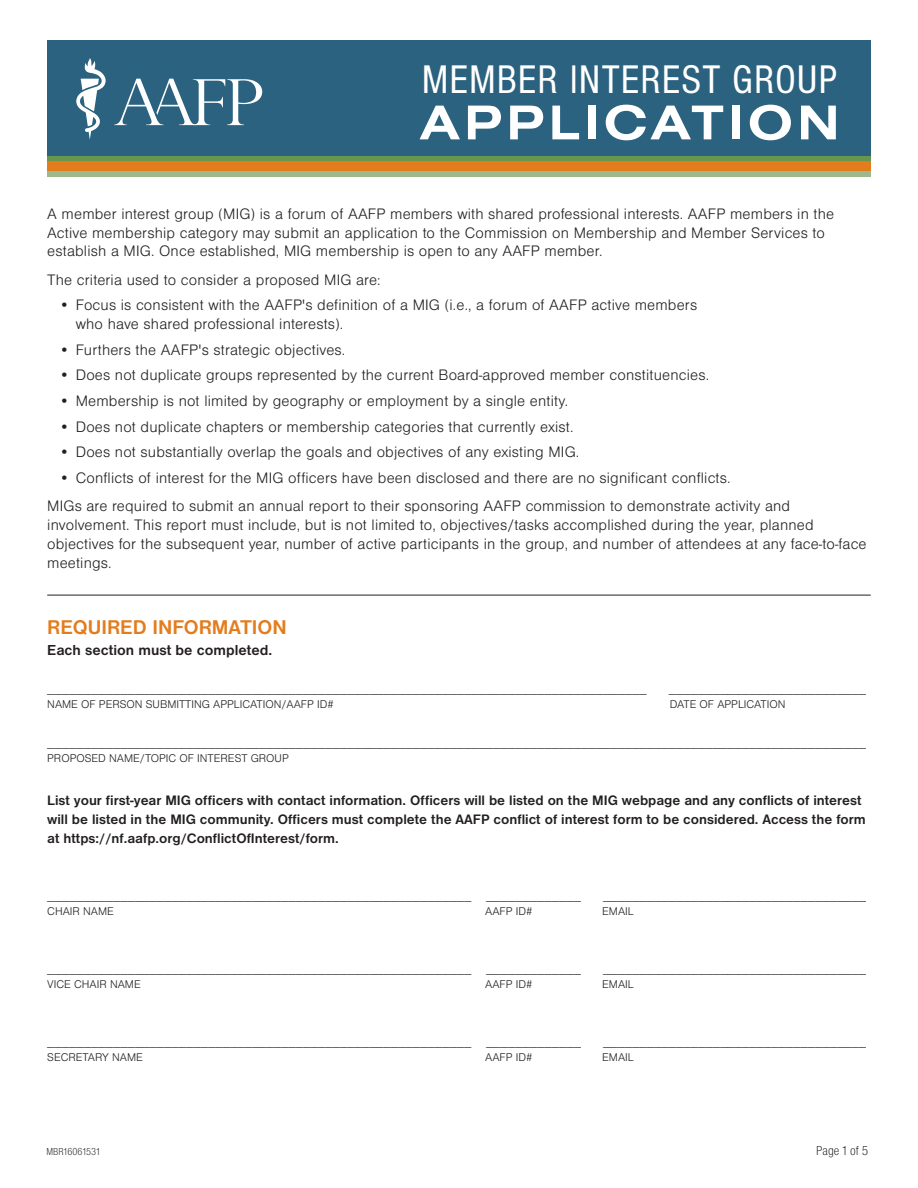
<style>
.page{position:relative;width:918px;height:1188px;background:#fff}
.page>*{position:absolute;margin:0;border:0;box-sizing:border-box;transform-origin:0 0}
.t1{font:50.7px "Nimbus San D Bold Exte";letter-spacing:.09em;color:#fff}
.t2{font:condensed 41.4px "Nimbus San D";letter-spacing:.02em;color:#fff}
.t3{font:700 20.7px "Nimbus San D";color:#e37c1c}
.t4{font:15.75px/18.9px "Nimbus San D Ligh";letter-spacing:.01em;color:#231f20}
.t5{font:700 15px "Nimbus San D";color:#231f20}
.t6{font:14.7px "Nimbus San D Ligh";color:#231f20}
.t7{font:700 14.25px/18.8px "Nimbus San D";color:#231f20}
.t8{font:13.5px "Nimbus San D Ligh Cond";letter-spacing:.01em;color:#231f20}
.t9{font:11.7px "Nimbus San D Ligh";color:#231f20}
.t10{font:10.5px "Nimbus San D Ligh Cond";letter-spacing:.01em;color:#231f20}
</style>
<div class="page">
<div style="left:47px;top:167px;width:824px;height:10px;background:#9db88a"></div>
<div style="left:47px;top:160px;width:824px;height:11px;background:#e37c1c"></div>
<div style="left:47px;top:40px;width:824px;height:118px;background:#2b627f"></div>
<svg style="left:114px;top:79px;width:148px;height:46px"></svg>
<svg style="left:76px;top:58px;width:30px;height:82px"></svg>
<hr style="left:47px;top:157px;width:824px;height:4px;background:#67964f">
<hr style="left:47px;top:595px;width:824px;height:1px;background:#231f20">
<p class="t2" style="left:422px;top:57px;width:417px">MEMBER INTEREST GROUP</p>
<p class="t1" style="left:420px;top:94px;width:421px">APPLICATION</p>
<p class="t4" style="left:47px;top:204px;width:788px">A member interest group (MIG) is a forum of AAFP members with shared professional interests. AAFP members in the<br>Active membership category may submit an application to the Commission on Membership and Member Services to establish a MIG. Once established, MIG membership is open to any AAFP member.</p>
<p class="t4" style="left:47px;top:270px;width:335px">The criteria used to consider a proposed MIG are:</p>
<p class="t4" style="left:76px;top:295px;width:623px;text-indent:-16px">• Focus is consistent with the AAFP's definition of a MIG (i.e., a forum of AAFP active members who have shared professional interests).</p>
<p class="t4" style="left:59px;top:340px;width:288px">• Furthers the AAFP's strategic objectives.</p>
<p class="t4" style="left:59px;top:366px;width:651px">• Does not duplicate groups represented by the current Board-approved member constituencies.</p>
<p class="t4" style="left:59px;top:391px;width:511px">• Membership is not limited by geography or employment by a single entity.</p>
<p class="t4" style="left:59px;top:417px;width:516px">• Does not duplicate chapters or membership categories that currently exist.</p>
<p class="t4" style="left:59px;top:442px;width:522px">• Does not substantially overlap the goals and objectives of any existing MIG.</p>
<p class="t4" style="left:59px;top:468px;width:673px">• Conflicts of interest for the MIG officers have been disclosed and there are no significant conflicts.</p>
<p class="t4" style="left:47px;top:496px;width:821px">MIGs are required to submit an annual report to their sponsoring AAFP commission to demonstrate activity and involvement. This report must include, but is not limited to, objectives/tasks accomplished during the year, planned objectives for the subsequent year, number of active participants in the group, and number of attendees at any face-to-face meetings.</p>
<p class="t3" style="left:47px;top:615px;width:241px">REQUIRED INFORMATION</p>
<p class="t5" style="left:47px;top:642px;width:227px">Each section must be completed.</p>
<p class="t6" style="left:47px;top:680px;width:601px">__________________________________________________________________________________</p>
<p class="t6" style="left:669px;top:680px;width:199px">___________________________</p>
<p class="t9" style="left:47px;top:697px;width:288px">NAME OF PERSON SUBMITTING APPLICATION/AAFP ID#</p>
<p class="t9" style="left:670px;top:697px;width:117px">DATE OF APPLICATION</p>
<p class="t6" style="left:47px;top:734px;width:820px">________________________________________________________________________________________________________________</p>
<p class="t9" style="left:47px;top:751px;width:243px">PROPOSED NAME/TOPIC OF INTEREST GROUP</p>
<p class="t7" style="left:47px;top:791px;width:820px">List your first-year MIG officers with contact information. Officers will be listed on the MIG webpage and any conflicts of interest will be listed in the MIG community. Officers must complete the AAFP conflict of interest form to be considered. Access the form at https://nf.aafp.org/ConflictOfInterest/form.</p>
<p class="t6" style="left:47px;top:887px;width:535px">__________________________________________________________ _____________</p>
<p class="t6" style="left:603px;top:887px;width:265px">____________________________________</p>
<p class="t9" style="left:47px;top:905px;width:68px">CHAIR NAME</p>
<p class="t9" style="left:485px;top:905px;width:49px">AAFP ID#</p>
<p class="t9" style="left:602px;top:905px;width:33px">EMAIL</p>
<p class="t6" style="left:47px;top:960px;width:535px">__________________________________________________________ _____________</p>
<p class="t6" style="left:603px;top:960px;width:265px">____________________________________</p>
<p class="t9" style="left:47px;top:978px;width:95px">VICE CHAIR NAME</p>
<p class="t9" style="left:485px;top:978px;width:49px">AAFP ID#</p>
<p class="t9" style="left:602px;top:978px;width:33px">EMAIL</p>
<p class="t6" style="left:47px;top:1033px;width:535px">__________________________________________________________ _____________</p>
<p class="t6" style="left:603px;top:1033px;width:265px">____________________________________</p>
<p class="t9" style="left:47px;top:1051px;width:97px">SECRETARY NAME</p>
<p class="t9" style="left:485px;top:1051px;width:49px">AAFP ID#</p>
<p class="t9" style="left:602px;top:1051px;width:33px">EMAIL</p>
<p class="t10" style="left:46px;top:1146px;width:55px">MBR16061531</p>
<p class="t8" style="left:816px;top:1144px;width:54px">Page 1 of 5</p>
</div>
